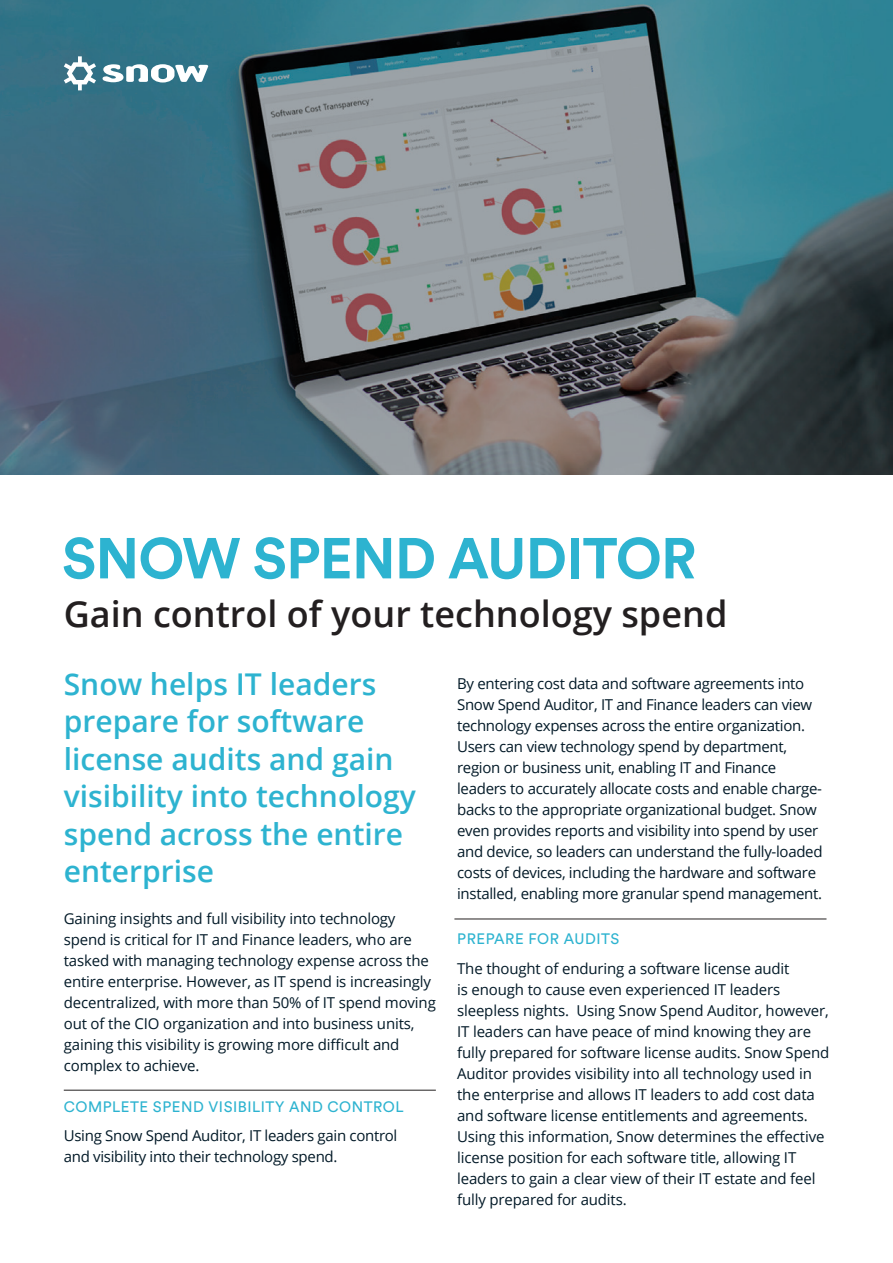
<style>
.page{position:relative;width:893px;height:1263px;background:#fff}
.page>*{position:absolute;margin:0;border:0;box-sizing:border-box;transform-origin:0 0}
.t1{font:700 57px "Circular Std";letter-spacing:-.015em;color:#2db3d0}
.t2{font:600 36px "Open Sans";color:#231f20}
.t3{font:600 30px/37.5px "Open Sans";color:#2db3d0}
.t4{font:15px/21px "Open Sans";letter-spacing:-.01em;color:#021927}
.t5{font:15px "Circular Std";letter-spacing:.035em;color:#2db3d0}
</style>
<div class="page">
<img style="left:0;top:0;width:893px;height:474px">
<svg style="left:102px;top:64px;width:107px;height:19px"></svg>
<svg style="left:64px;top:56px;width:32px;height:34px"></svg>
<hr style="left:64px;top:1090px;width:372px;height:1px;background:#231f20">
<hr style="left:454px;top:918px;width:372px;height:1px;background:#231f20">
<h1 class="t1" style="left:62px;top:521px;width:636px">SNOW SPEND AUDITOR</h1>
<h2 class="t2" style="left:64px;top:589px;width:665px">Gain control of your technology spend</h2>
<h3 class="t3" style="left:64px;top:664px;width:354px">Snow helps IT leaders prepare for software license audits and gain visibility into technology spend across the entire enterprise</h3>
<p class="t4" style="left:64px;top:908px;width:374px">Gaining insights and full visibility into technology spend is critical for IT and Finance leaders, who are tasked with managing technology expense across the entire enterprise. However, as IT spend is increasingly decentralized, with more than 50% of IT spend moving out of the CIO organization and into business units, gaining this visibility is growing more difficult and complex to achieve.</p>
<p class="t5" style="left:64px;top:1097px;width:341px">COMPLETE SPEND VISIBILITY AND CONTROL</p>
<p class="t4" style="left:64px;top:1125px;width:335px">Using Snow Spend Auditor, IT leaders gain control and visibility into their technology spend.</p>
<p class="t4" style="left:457px;top:672px;width:367px">By entering cost data and software agreements into Snow Spend Auditor, IT and Finance leaders can view technology expenses across the entire organization.<br>Users can view technology spend by department, region or business unit, enabling IT and Finance leaders to accurately allocate costs and enable charge&shy;backs to the appropriate organizational budget. Snow even provides reports and visibility into spend by user and device, so leaders can understand the fully-loaded costs of devices, including the hardware and software installed, enabling more granular spend management.</p>
<p class="t5" style="left:457px;top:930px;width:164px">PREPARE FOR AUDITS</p>
<p class="t4" style="left:457px;top:957px;width:374px">The thought of enduring a software license audit<br>is enough to cause even experienced IT leaders sleepless nights. Using Snow Spend Auditor, however, IT leaders can have peace of mind knowing they are fully prepared for software license audits. Snow Spend Auditor provides visibility into all technology used in the enterprise and allows IT leaders to add cost data and software license entitlements and agreements.<br>Using this information, Snow determines the effective license position for each software title, allowing IT leaders to gain a clear view of their IT estate and feel fully prepared for audits.</p>
</div>
